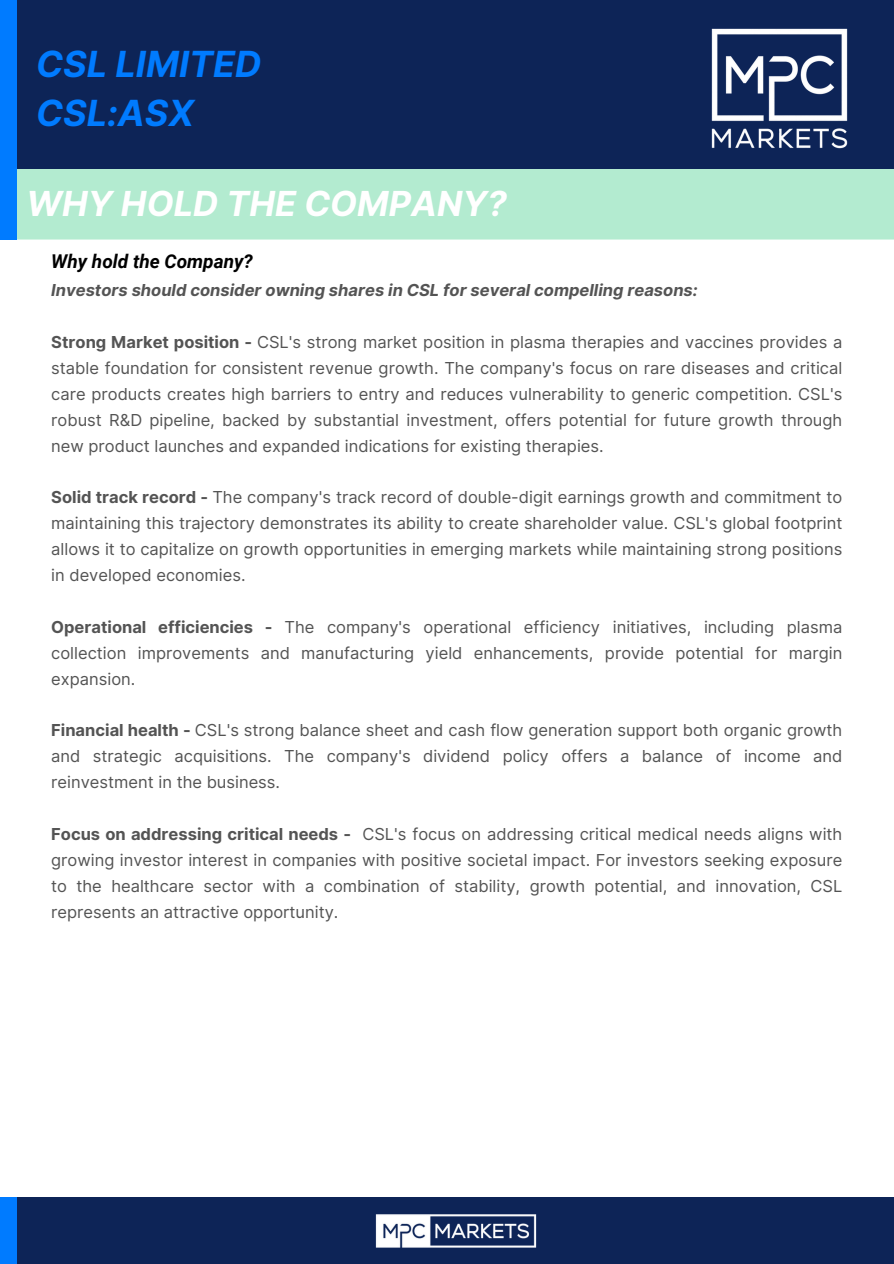
<style>
.page{position:relative;width:894px;height:1264px;background:#fff}
.page>*{position:absolute;margin:0;border:0;box-sizing:border-box;transform-origin:0 0}
.t1{font:italic 700 36px/49.5px "Inter";color:#007bff}
.t2{font:italic 700 34.5px "Inter";color:#fff}
.t3{font:italic 700 19.05px "Roboto";color:#000}
.t4{font:16.5px/25.8px "Inter";color:#545454;text-align:justify}
.t5{font:italic 700 16.5px "Inter";color:#545454}
.s1{font-weight:700}
</style>
<div class="page">
<div style="left:0;top:1197px;width:893px;height:66px;background:#0d2457"></div>
<div style="left:0;top:1197px;width:17px;height:66px;background:#007bff"></div>
<img style="left:375px;top:1214px;width:162px;height:34px">
<div style="left:17px;top:168px;width:876px;height:71px;background:#b3ebd0"></div>
<div style="left:0;top:0;width:893px;height:168px;background:#0d2457"></div>
<div style="left:0;top:0;width:17px;height:239px;background:#007bff"></div>
<img style="left:711px;top:28px;width:137px;height:121px">
<p class="t1" style="left:36px;top:39px;width:227px">CSL LIMITED<br>CSL:ASX</p>
<p class="t2" style="left:26px;top:183px;width:481px">WHY HOLD THE COMPANY?</p>
<p class="t3" style="left:51px;top:250px;width:203px">Why hold the Company?</p>
<h1 class="t5" style="left:51px;top:280px;width:648px">Investors should consider owning shares in CSL for several compelling reasons:</h1>
<h1 class="t4" style="left:51px;top:329px;width:792px"><span class="s1">Strong Market position -</span> CSL's strong market position in plasma therapies and vaccines provides a stable foundation for consistent revenue growth. The company's focus on rare diseases and critical care products creates high barriers to entry and reduces vulnerability to generic competition. CSL's robust R&amp;D pipeline, backed by substantial investment, offers potential for future growth through new product launches and expanded indications for existing therapies.</h1>
<h2 class="t4" style="left:51px;top:484px;width:792px"><span class="s1">Solid track record -</span> The company's track record of double-digit earnings growth and commitment to maintaining this trajectory demonstrates its ability to create shareholder value. CSL's global footprint allows it to capitalize on growth opportunities in emerging markets while maintaining strong positions in developed economies.</h2>
<h3 class="t4" style="left:51px;top:614px;width:792px"><span class="s1">Operational efficiencies -</span> The company's operational efficiency initiatives, including plasma collection improvements and manufacturing yield enhancements, provide potential for margin expansion.</h3>
<p class="t4" style="left:51px;top:717px;width:792px"><span class="s1">Financial health -</span> CSL's strong balance sheet and cash flow generation support both organic growth and strategic acquisitions. The company's dividend policy offers a balance of income and reinvestment in the business.</p>
<p class="t4" style="left:51px;top:821px;width:792px"><span class="s1">Focus on addressing critical needs -</span> CSL's focus on addressing critical medical needs aligns with growing investor interest in companies with positive societal impact. For investors seeking exposure to the healthcare sector with a combination of stability, growth potential, and innovation, CSL</p>
<p class="t4" style="left:51px;top:898px;width:288px">represents an attractive opportunity.</p>
</div>
